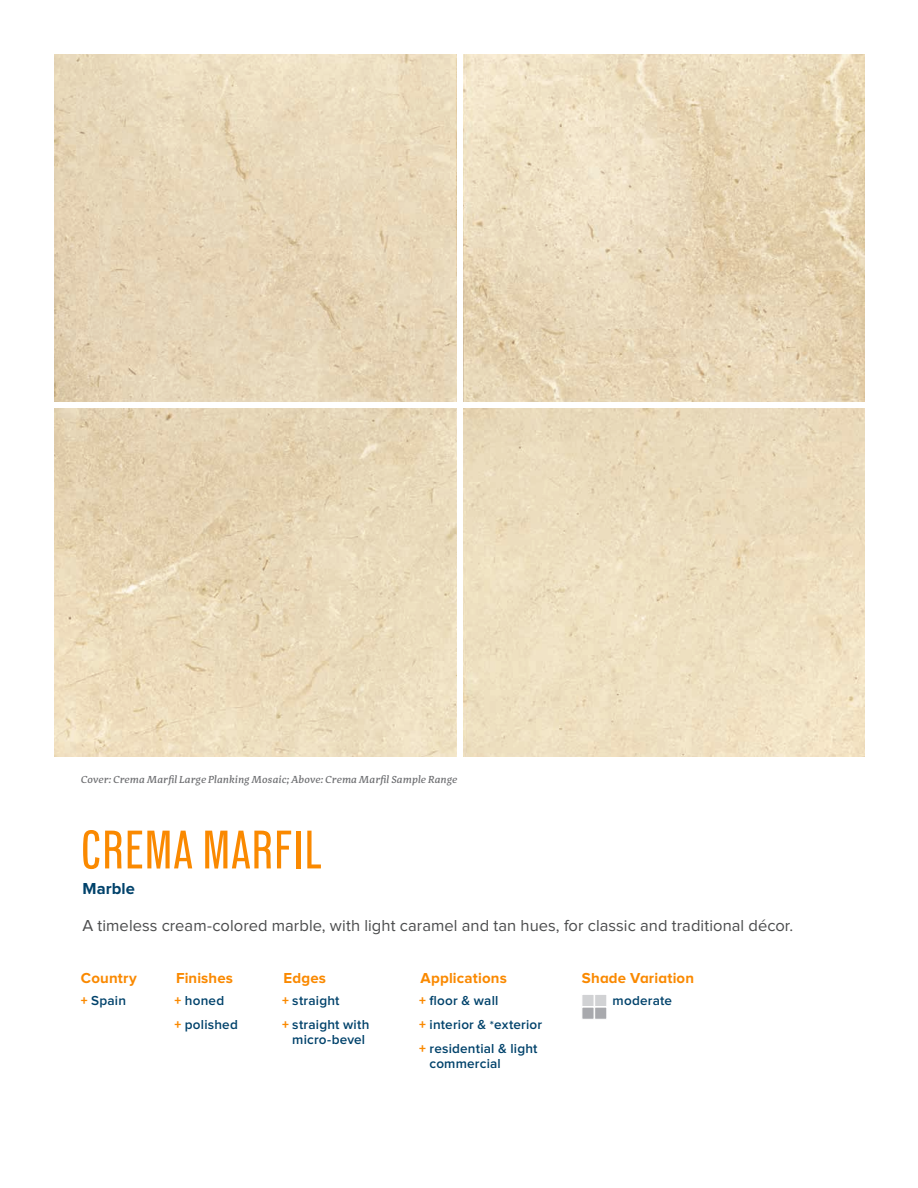
<style>
.page{position:relative;width:918px;height:1188px;background:#fff}
.page>*{position:absolute;margin:0;border:0;box-sizing:border-box;transform-origin:0 0}
.t1{font:500 condensed 54px "Lorimer No 2";letter-spacing:.025em;color:#fa8900}
.t2{font:16.5px "Proxima Nova";letter-spacing:.005em;color:#4b4c4d}
.t3{font:700 16.5px "Proxima Nova";letter-spacing:.005em;color:#00426b}
.t4{font:700 15px "Proxima Nova";letter-spacing:.01em;color:#fa8900}
.t5{font:600 13.5px "Proxima Nova";letter-spacing:.015em;color:#00426b}
.t6{font:italic 500 10.5px "Adagio Serif";color:#6c6d70}
.s1{font-family:"Proxima Nova Extrabld";font-weight:400;color:#fa8900}
.s2{font-size:12px}
</style>
<div class="page">
<img style="left:55px;top:409px;width:401px;height:348px">
<img style="left:463px;top:409px;width:402px;height:348px">
<img style="left:55px;top:54px;width:401px;height:348px">
<img style="left:463px;top:54px;width:402px;height:348px">
<div style="left:582px;top:994px;width:12px;height:13px;background:#d1d2d4;border:1px solid #fff"></div>
<div style="left:594px;top:994px;width:13px;height:13px;background:#d1d2d4;border:1px solid #fff"></div>
<div style="left:582px;top:1007px;width:12px;height:12px;background:#a8a9ad;border:1px solid #fff"></div>
<div style="left:594px;top:1007px;width:13px;height:12px;background:#a8a9ad;border:1px solid #fff"></div>
<p class="t6" style="left:82px;top:773px;width:378px">Cover: Crema Marfil Large Planking Mosaic; Above: Crema Marfil Sample Range</p>
<p class="t1" style="left:81px;top:820px;width:242px">CREMA MARFIL</p>
<p class="t3" style="left:82px;top:881px;width:54px">Marble</p>
<p class="t2" style="left:82px;top:918px;width:713px">A timeless cream-colored marble, with light caramel and tan hues, for classic and traditional décor.</p>
<p class="t4" style="left:176px;top:971px;width:59px">Finishes</p>
<p class="t4" style="left:582px;top:971px;width:114px">Shade Variation</p>
<p class="t5" style="left:175px;top:994px;width:51px"><span class="s1">+</span> honed</p>
<p class="t5" style="left:175px;top:1018px;width:65px"><span class="s1">+</span> polished</p>
<p class="t4" style="left:421px;top:971px;width:88px">Applications</p>
<p class="t5" style="left:419px;top:994px;width:81px"><span class="s1">+</span> floor &amp; wall</p>
<p class="t5" style="left:419px;top:1018px;width:124px"><span class="s1">+</span> interior &amp; <span class="s2">*</span>exterior</p>
<p class="t5" style="left:419px;top:1042px;width:120px"><span class="s1">+</span> residential &amp; light</p>
<p class="t5" style="left:430px;top:1057px;width:73px">commercial</p>
<p class="t4" style="left:81px;top:971px;width:57px">Country</p>
<p class="t5" style="left:81px;top:994px;width:47px"><span class="s1">+</span> Spain</p>
<p class="t5" style="left:613px;top:994px;width:61px">moderate</p>
<p class="t4" style="left:284px;top:971px;width:44px">Edges</p>
<p class="t5" style="left:282px;top:994px;width:59px"><span class="s1">+</span> straight</p>
<p class="t5" style="left:282px;top:1018px;width:89px"><span class="s1">+</span> straight with</p>
<p class="t5" style="left:292px;top:1033px;width:74px">micro-bevel</p>
</div>
